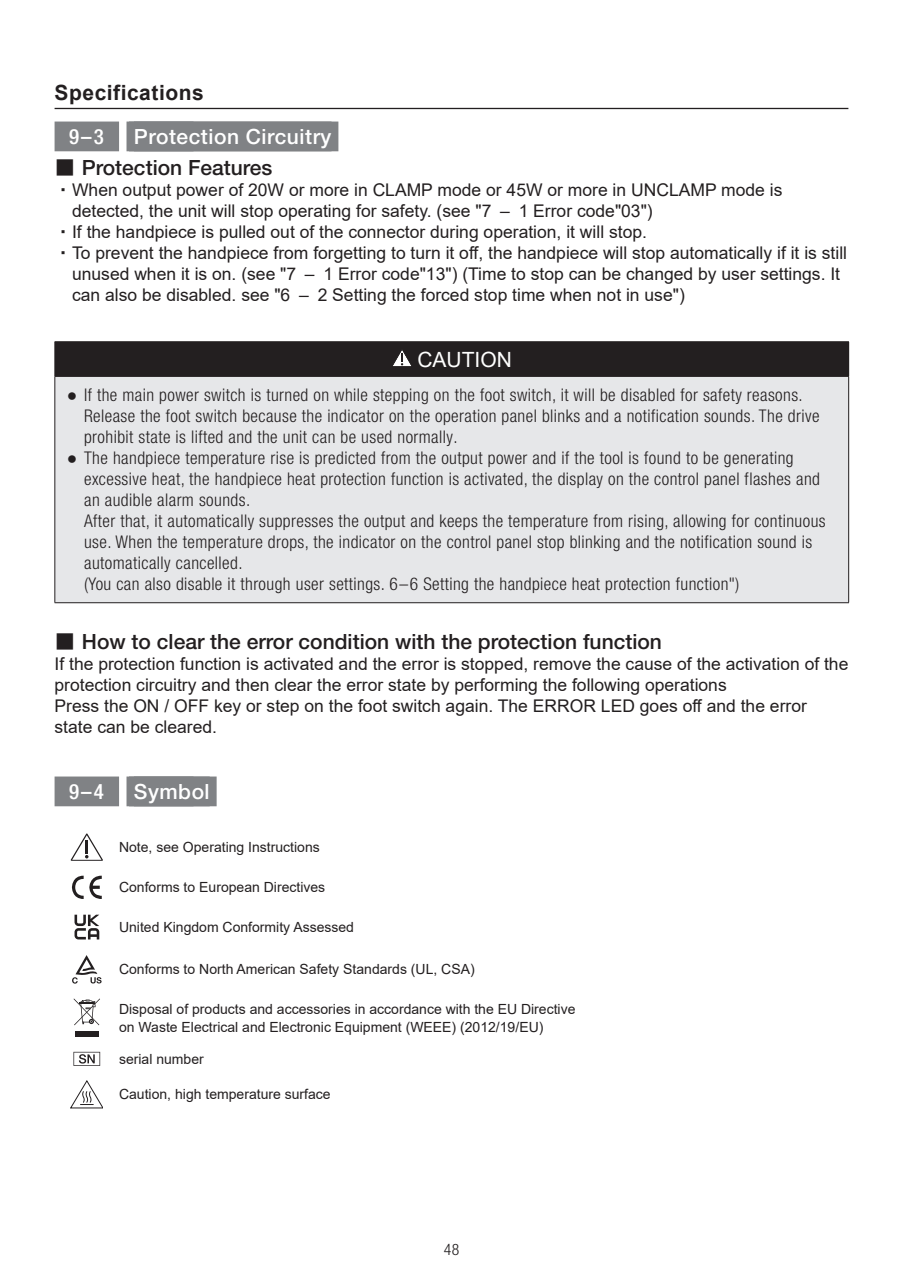
<style>
.page{position:relative;width:903px;height:1275px;background:#fff}
.page>*{position:absolute;margin:0;border:0;box-sizing:border-box;transform-origin:0 0}
.t1{font:500 21px "Helvetica Neue LT Pro";color:#231f20}
.t2{font:500 21px "Helvetica Neue LT Pro";letter-spacing:.025em;color:#fff}
.t3{font:700 21px "Arial";letter-spacing:.025em;color:#231f20}
.t4{font:21px "Arial";color:#fff}
.t5{font:500 condensed 21px "Helvetica Neue LT Pro";color:#fff}
.t6{font:300 condensed 17.5px/21px "Helvetica Neue LT Pro";letter-spacing:.025em;color:#231f20}
.t7{font:17.5px/21px "Arial";color:#231f20}
.t8{font:300 condensed 15.75px "Helvetica Neue LT Pro";color:#231f20}
.t9{font:14px/17.5px "Arial";color:#231f20}
.s1{font-family:"HG Gothic E";font-weight:400}
.s2{font-family:"MS Gothic"}
.s3{font-family:"Arial";font-weight:400;font-stretch:normal}
</style>
<div class="page">
<hr style="left:55px;top:108px;width:793px;height:1px;background:#231f20">
<div style="left:55px;top:122px;width:64px;height:29px;background:#808285"></div>
<div style="left:126px;top:122px;width:212px;height:29px;background:#808285"></div>
<div style="left:55px;top:776px;width:64px;height:30px;background:#808285"></div>
<div style="left:126px;top:776px;width:91px;height:30px;background:#808285"></div>
<div style="left:55px;top:342px;width:794px;height:34px;background:#231f20"></div>
<div style="left:55px;top:376px;width:794px;height:227px;background:#e6e7e9"></div>
<hr style="left:55px;top:341px;width:794px;height:1px;background:#231f20">
<hr style="left:55px;top:376px;width:794px;height:1px;background:#231f20">
<hr style="left:55px;top:377px;width:1px;height:225px;background:#231f20">
<hr style="left:848px;top:377px;width:1px;height:225px;background:#231f20">
<hr style="left:55px;top:602px;width:794px;height:1px;background:#231f20">
<svg style="left:393px;top:350px;width:18px;height:17px"></svg>
<svg style="left:71px;top:833px;width:32px;height:28px"></svg>
<svg style="left:72px;top:876px;width:30px;height:23px"></svg>
<svg style="left:75px;top:915px;width:24px;height:24px"></svg>
<svg style="left:72px;top:955px;width:30px;height:29px"></svg>
<svg style="left:73px;top:998px;width:27px;height:27px"></svg>
<div style="left:75px;top:1031px;width:23px;height:6px;background:#231f20"></div>
<svg style="left:73px;top:1052px;width:27px;height:14px"></svg>
<svg style="left:71px;top:1081px;width:32px;height:27px"></svg>
<p class="t3" style="left:55px;top:78px;width:151px">Specifications</p>
<p class="t5" style="left:69px;top:124px;width:36px">9–3</p>
<p class="t2" style="left:134px;top:124px;width:199px">Protection Circuitry</p>
<p class="t1" style="left:55px;top:154px;width:219px"><span class="s1">■</span> Protection Features</p>
<p class="t7" style="left:55px;top:179px;width:729px"><span class="s2">・</span>When output power of 20W or more in CLAMP mode or 45W or more in UNCLAMP mode is</p>
<p class="t7" style="left:72px;top:200px;width:582px">detected, the unit will stop operating for safety. (see "7 – 1 Error code"03")</p>
<p class="t7" style="left:55px;top:221px;width:594px"><span class="s2">・</span>If the handpiece is pulled out of the connector during operation, it will stop.</p>
<p class="t7" style="left:55px;top:242px;width:794px"><span class="s2">・</span>To prevent the handpiece from forgetting to turn it off, the handpiece will stop automatically if it is still</p>
<p class="t7" style="left:72px;top:263px;width:769px">unused when it is on. (see "7 – 1 Error code"13") (Time to stop can be changed by user settings. It</p>
<p class="t7" style="left:72px;top:284px;width:614px">can also be disabled. see "6 – 2 Setting the forced stop time when not in use")</p>
<p class="t4" style="left:417px;top:345px;width:96px">CAUTION</p>
<p class="t6" style="left:84px;top:385px;width:737px;text-indent:-17px"><span class="s3">●</span> If the main power switch is turned on while stepping on the foot switch, it will be disabled for safety reasons.<br>Release the foot switch because the indicator on the operation panel blinks and a notification sounds. The drive prohibit state is lifted and the unit can be used normally.</p>
<p class="t6" style="left:84px;top:448px;width:743px;text-indent:-17px"><span class="s3">●</span> The handpiece temperature rise is predicted from the output power and if the tool is found to be generating excessive heat, the handpiece heat protection function is activated, the display on the control panel flashes and an audible alarm sounds.<br>After that, it automatically suppresses the output and keeps the temperature from rising, allowing for continuous use. When the temperature drops, the indicator on the control panel stop blinking and the notification sound is automatically cancelled.<br>(You can also disable it through user settings. 6–6 Setting the handpiece heat protection function")</p>
<p class="t1" style="left:55px;top:628px;width:609px"><span class="s1">■</span> How to clear the error condition with the protection function</p>
<p class="t7" style="left:55px;top:653px;width:795px">If the protection function is activated and the error is stopped, remove the cause of the activation of the protection circuitry and then clear the error state by performing the following operations<br>Press the ON / OFF key or step on the foot switch again. The ERROR LED goes off and the error state can be cleared.</p>
<p class="t5" style="left:69px;top:779px;width:36px">9–4</p>
<p class="t2" style="left:134px;top:779px;width:77px">Symbol</p>
<p class="t9" style="left:119px;top:838px;width:202px">Note, see Operating Instructions</p>
<p class="t9" style="left:119px;top:879px;width:208px">Conforms to European Directives</p>
<p class="t9" style="left:119px;top:918px;width:236px">United Kingdom Conformity Assessed</p>
<p class="t9" style="left:119px;top:961px;width:357px">Conforms to North American Safety Standards (UL, CSA)</p>
<p class="t9" style="left:119px;top:1000px;width:458px">Disposal of products and accessories in accordance with the EU Directive on Waste Electrical and Electronic Equipment (WEEE) (2012/19/EU)</p>
<p class="t9" style="left:119px;top:1050px;width:86px">serial number</p>
<p class="t9" style="left:119px;top:1086px;width:213px">Caution, high temperature surface</p>
<p class="t8" style="left:444px;top:1240px;width:17px">48</p>
</div>
